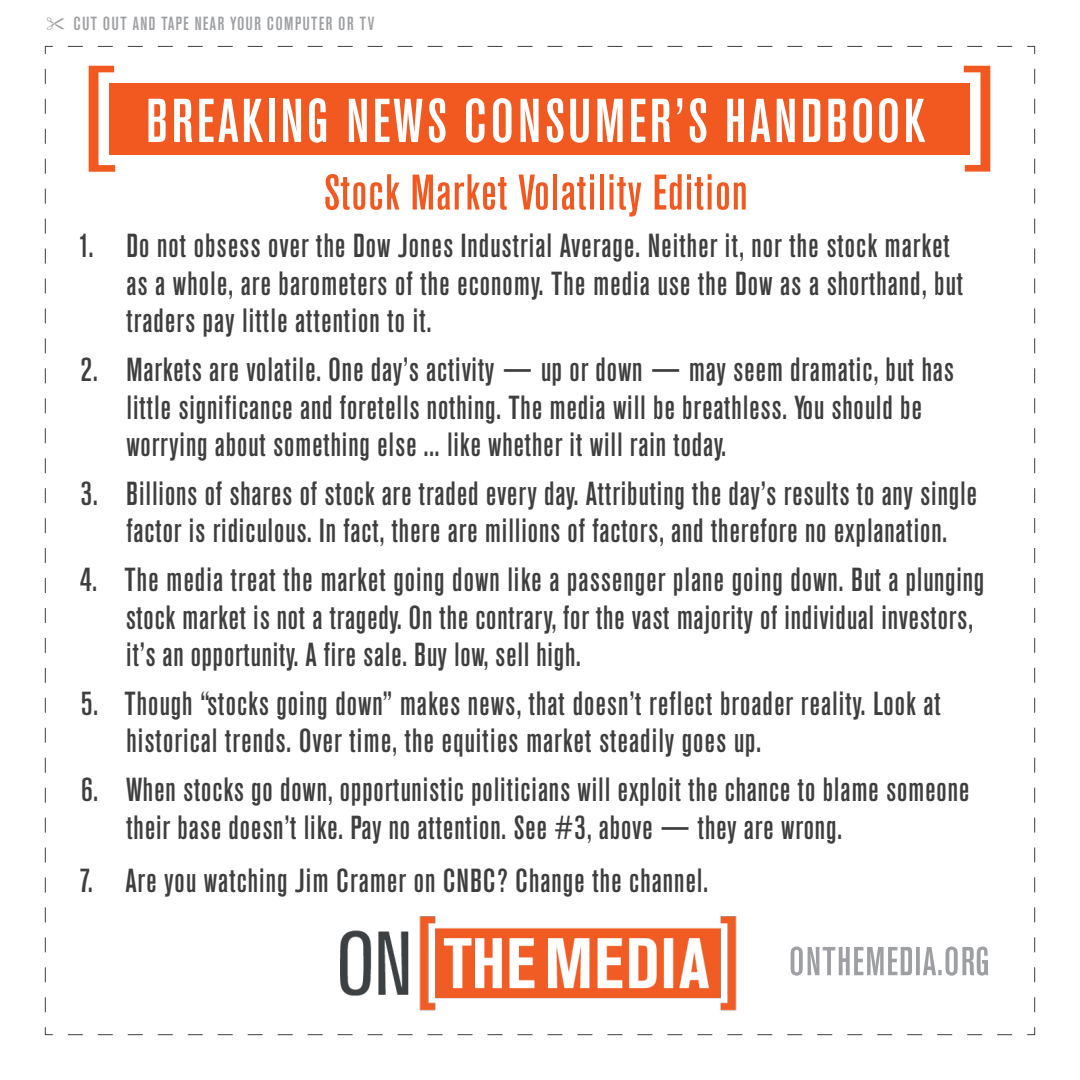
<style>
.page{position:relative;width:1080px;height:1080px;background:#fff}
.page>*{position:absolute;margin:0;border:0;box-sizing:border-box;transform-origin:0 0}
.t1{font:132.5px "A Grotesk Serre Condensed";color:#f15921}
.t2{font:65px "A Grotesk Serre Condensed";letter-spacing:.03em;color:#fff}
.t3{font:52.5px "A Grotesk Serre Condensed";color:#f15921}
.t4{font:35px/37.5px "A Grotesk Serre Condensed";color:#3e3e3f}
.t5{font:20px "A Grotesk Serre Condensed";letter-spacing:.045em;color:#9d9fa2}
.s1{font-family:"Gotham"}
</style>
<div class="page">
<img style="left:340px;top:916px;width:397px;height:95px">
<div style="left:109px;top:83px;width:861px;height:71px;background:#f15921"></div>
<svg style="left:791px;top:946px;width:197px;height:30px"></svg>
<p class="t5" style="left:74px;top:12px;width:303px">CUT OUT AND TAPE NEAR YOUR COMPUTER OR TV</p>
<p class="t1" style="left:80px;top:36px;width:50px">[</p>
<p class="t1" style="left:955px;top:36px;width:50px">]</p>
<p class="t2" style="left:145px;top:84px;width:782px">BREAKING NEWS CONSUMER’S HANDBOOK</p>
<p class="t3" style="left:323px;top:163px;width:427px">Stock Market Volatility Edition</p>
<p class="t4" style="left:126px;top:227px;width:839px;text-indent:-48px">1. Do not obsess over the Dow Jones Industrial Average. Neither it, nor the stock market as a whole, are barometers of the economy. The media use the Dow as a shorthand, but traders pay little attention to it.</p>
<p class="t4" style="left:126px;top:351px;width:830px;text-indent:-46px">2. Markets are volatile. One day’s activity <span class="s1">—</span> up or down <span class="s1">—</span> may seem dramatic, but has little significance and foretells nothing. The media will be breathless. You should be worrying about something else ... like whether it will rain today.</p>
<p class="t4" style="left:80px;top:475px;width:899px;text-align:center">3. Billions of shares of stock are traded every day. Attributing the day’s results to any single factor is ridiculous. In fact, there are millions of factors, and therefore no explanation.</p>
<p class="t4" style="left:125px;top:561px;width:861px;text-indent:-46px">4. The media treat the market going down like a passenger plane going down. But a plunging stock market is not a tragedy. On the contrary, for the vast majority of individual investors, it’s an opportunity. A fire sale. Buy low, sell high.</p>
<p class="t4" style="left:126px;top:685px;width:817px;text-indent:-46px">5. Though “stocks going down” makes news, that doesn’t reflect broader reality. Look at historical trends. Over time, the equities market steadily goes up.</p>
<p class="t4" style="left:126px;top:771px;width:845px;text-indent:-45px">6. When stocks go down, opportunistic politicians will exploit the chance to blame someone their base doesn’t like. Pay no attention. See #3, above <span class="s1">—</span> they are wrong.</p>
<p class="t4" style="left:79px;top:862px;width:632px">7. Are you watching Jim Cramer on CNBC? Change the channel.</p>
</div>
